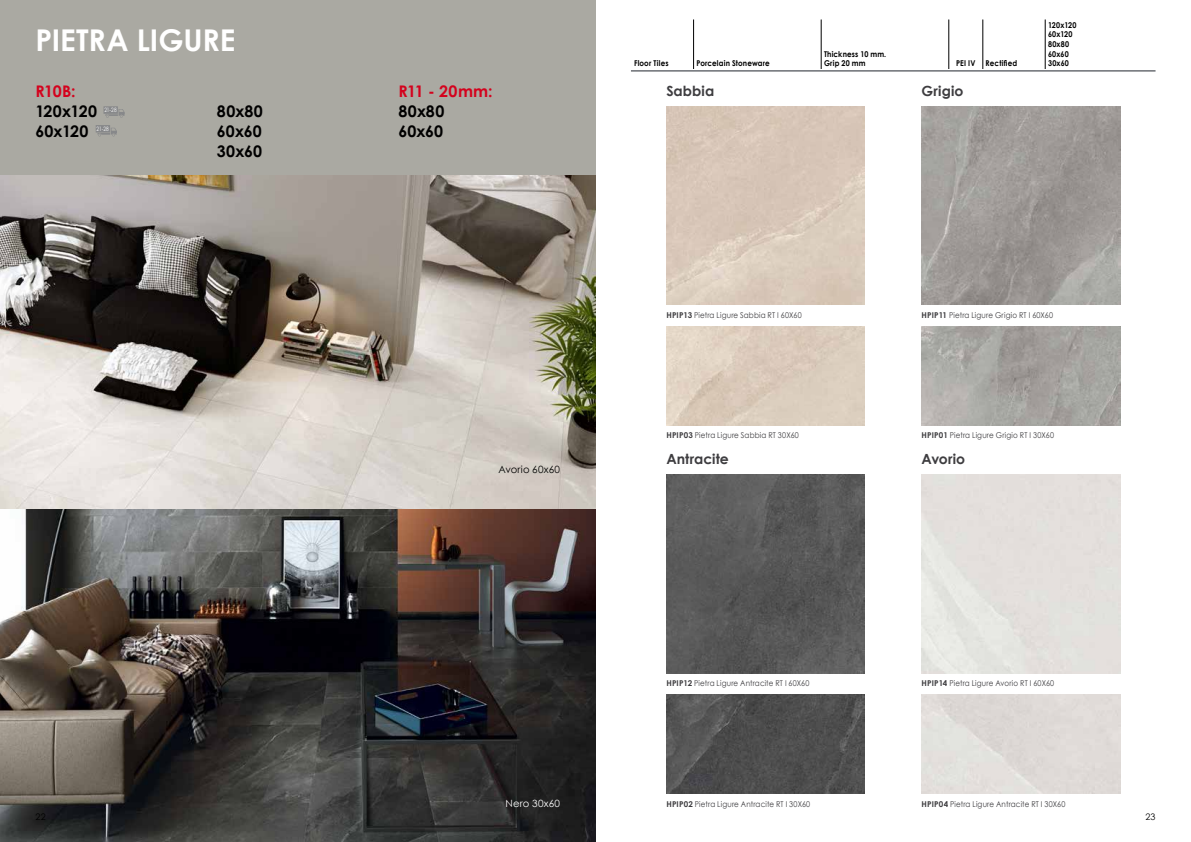
<style>
.page{position:relative;width:1191px;height:842px;background:#fff}
.page>*{position:absolute;margin:0;border:0;box-sizing:border-box;transform-origin:0 0}
.t1{font:700 30px "Century Gothic";letter-spacing:-.005em;color:#fff}
.t2{font:700 16px/20px "Century Gothic";color:#000}
.t3{font:700 16px "Century Gothic";letter-spacing:-.01em;color:#d4021d}
.t4{font:700 14px "Century Gothic";letter-spacing:.005em;color:#3e3d40}
.t5{font:10px "Century Gothic";letter-spacing:.025em;color:#000}
.t6{font:10px "Century Gothic";letter-spacing:.02em;color:#fff}
.t7{font:9px "Century Gothic";color:#000}
.t8{font:8px "Century Gothic";letter-spacing:.02em;color:#3e3d40;scale:.9 1}
.t9{font:700 8px/9.6px "Century Gothic";letter-spacing:.025em;color:#000;scale:.9 1}
.t10{font:6px "Century Gothic";letter-spacing:.01em;color:#fff;scale:.8 1}
.s1{font-weight:700}
</style>
<div class="page">
<img style="left:666px;top:475px;width:199px;height:198px">
<img style="left:666px;top:694px;width:199px;height:100px">
<img style="left:921px;top:106px;width:199px;height:199px">
<img style="left:921px;top:326px;width:199px;height:99px">
<img style="left:666px;top:106px;width:199px;height:199px">
<img style="left:666px;top:326px;width:199px;height:99px">
<div style="left:0;top:0;width:595px;height:176px;background:#aaa9a2"></div>
<svg style="left:103px;top:106px;width:22px;height:12px"></svg>
<hr style="left:104px;top:108px;width:13px;height:4px;background:#87888a">
<svg style="left:96px;top:125px;width:21px;height:12px"></svg>
<div style="left:97px;top:126px;width:12px;height:5px;background:#87888a"></div>
<img style="left:0;top:176px;width:596px;height:666px">
<hr style="left:631px;top:70px;width:524px;height:2px;background:#6b6e74">
<hr style="left:693px;top:19px;width:1px;height:50px;background:#000">
<hr style="left:821px;top:19px;width:1px;height:50px;background:#000">
<hr style="left:948px;top:19px;width:1px;height:50px;background:#000">
<hr style="left:982px;top:19px;width:1px;height:50px;background:#000">
<hr style="left:1045px;top:19px;width:1px;height:50px;background:#000">
<hr style="left:693px;top:19px;width:128px;height:1px;background:#fff">
<hr style="left:821px;top:19px;width:127px;height:1px;background:#fff">
<hr style="left:948px;top:19px;width:34px;height:1px;background:#fff">
<hr style="left:982px;top:19px;width:63px;height:1px;background:#fff">
<hr style="left:1045px;top:19px;width:128px;height:1px;background:#fff">
<h1 class="t1" style="left:35px;top:17px;width:201px">PIETRA LIGURE</h1>
<h2 class="t3" style="left:35px;top:79px;width:42px">R10B:</h2>
<h2 class="t2" style="left:35px;top:101px;width:63px">120x120<br>60x120</h2>
<h2 class="t2" style="left:217px;top:101px;width:47px;text-align:justify">80x80<br>60x60<br>30x60</h2>
<p class="t10" style="left:104px;top:106px;width:17px">21-28</p>
<p class="t10" style="left:97px;top:125px;width:17px">21-28</p>
<h2 class="t3" style="left:398px;top:79px;width:96px">R11 - 20mm:</h2>
<h2 class="t2" style="left:398px;top:101px;width:47px">80x80<br>60x60</h2>
<p class="t5" style="left:498px;top:463px;width:63px">Avorio 60x60</p>
<p class="t9" style="left:634px;top:58px;width:40px">Floor Tiles</p>
<p class="t9" style="left:696px;top:58px;width:83px">Porcelain Stoneware</p>
<p class="t9" style="left:824px;top:49px;width:71px">Thickness 10 mm.<br>Grip 20 mm</p>
<p class="t9" style="left:956px;top:58px;width:23px">PEI IV</p>
<p class="t9" style="left:985px;top:58px;width:37px">Rectified</p>
<h3 class="t4" style="left:666px;top:80px;width:49px">Sabbia</h3>
<h3 class="t4" style="left:921px;top:80px;width:43px">Grigio</h3>
<p class="t9" style="left:1048px;top:20px;width:33px">120x120<br>60x120<br>80x80<br>60x60<br>30x60</p>
<p class="t8" style="left:666px;top:309px;width:152px"><span class="s1">HPIP13</span> Pietra Ligure Sabbia RT I 60X60</p>
<p class="t8" style="left:921px;top:309px;width:148px"><span class="s1">HPIP11</span> Pietra Ligure Grigio RT I 60X60</p>
<p class="t8" style="left:666px;top:430px;width:149px"><span class="s1">HPIP03</span> Pietra Ligure Sabbia RT 30X60</p>
<p class="t8" style="left:921px;top:430px;width:149px"><span class="s1">HPIP01</span> Pietra Ligure Grigio RT I 30X60</p>
<h3 class="t4" style="left:666px;top:448px;width:64px">Antracite</h3>
<h3 class="t4" style="left:921px;top:448px;width:45px">Avorio</h3>
<p class="t6" style="left:505px;top:796px;width:56px">Nero 30x60</p>
<p class="t8" style="left:666px;top:678px;width:160px"><span class="s1">HPIP12</span> Pietra Ligure Antracite RT I 60X60</p>
<p class="t8" style="left:666px;top:798px;width:161px"><span class="s1">HPIP02</span> Pietra Ligure Antracite RT I 30X60</p>
<p class="t8" style="left:921px;top:678px;width:149px"><span class="s1">HPIP14</span> Pietra Ligure Avorio RT I 60X60</p>
<p class="t8" style="left:921px;top:798px;width:161px"><span class="s1">HPIP04</span> Pietra Ligure Antracite RT I 30X60</p>
<p class="t7" style="left:35px;top:811px;width:12px">22</p>
<p class="t7" style="left:1145px;top:811px;width:12px">23</p>
</div>
